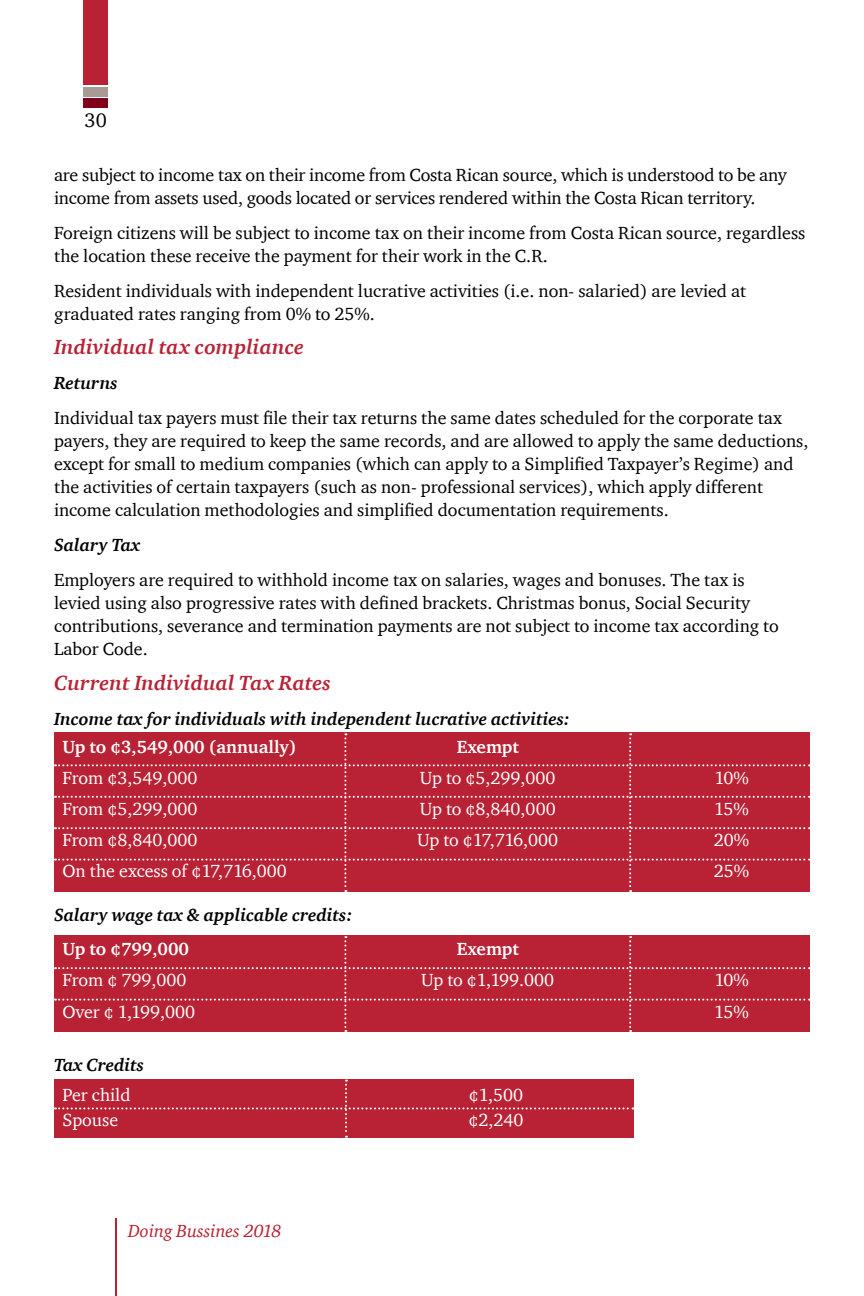
<style>
.page{position:relative;width:864px;height:1296px;background:#fff}
.page>*{position:absolute;margin:0;border:0;box-sizing:border-box;transform-origin:0 0}
.t1{font:italic 700 21px "ITC Charter Com";letter-spacing:.01em;color:#b82234}
.t2{font:20px "ITC Charter Com";color:#000}
.t3{font:18px/23px "ITC Charter Com";color:#000}
.t4{font:18px/31.2px "ITC Charter Com";color:#fff}
.t5{font:italic 700 18px "ITC Charter Com";color:#000}
.t6{font:700 18px "ITC Charter Com";color:#fff}
.t7{font:italic 18px "ITC Charter Com";color:#b82234}
</style>
<div class="page">
<hr style="left:116px;top:1219px;width:1px;height:77px;background:#b82234">
<div style="left:84px;top:0;width:24px;height:84px;background:#b82234"></div>
<div style="left:84px;top:99px;width:24px;height:9px;background:#80021a"></div>
<div style="left:84px;top:87px;width:24px;height:9px;background:#a89b91"></div>
<div style="left:55px;top:733px;width:755px;height:159px;background:#b82234"></div>
<div style="left:55px;top:936px;width:755px;height:96px;background:#b82234"></div>
<div style="left:55px;top:1080px;width:579px;height:58px;background:#b82234"></div>
<p class="t2" style="left:85px;top:108px;width:24px">30</p>
<p class="t3" style="left:54px;top:163px;width:734px">are subject to income tax on their income from Costa Rican source, which is understood to be any income from assets used, goods located or services rendered within the Costa Rican territory.</p>
<p class="t3" style="left:54px;top:221px;width:753px">Foreign citizens will be subject to income tax on their income from Costa Rican source, regardless the location these receive the payment for their work in the C.R.</p>
<p class="t3" style="left:54px;top:279px;width:694px">Resident individuals with independent lucrative activities (i.e. non- salaried) are levied at graduated rates ranging from 0% to 25%.</p>
<p class="t1" style="left:54px;top:335px;width:251px">Individual tax compliance</p>
<p class="t5" style="left:54px;top:372px;width:65px">Returns</p>
<p class="t3" style="left:54px;top:406px;width:756px">Individual tax payers must file their tax returns the same dates scheduled for the corporate tax payers, they are required to keep the same records, and are allowed to apply the same deductions, except for small to medium companies (which can apply to a Simplified Taxpayer’s Regime) and the activities of certain taxpayers (such as non- professional services), which apply different income calculation methodologies and simplified documentation requirements.</p>
<p class="t5" style="left:54px;top:534px;width:88px">Salary Tax</p>
<p class="t3" style="left:54px;top:568px;width:726px">Employers are required to withhold income tax on salaries, wages and bonuses. The tax is levied using also progressive rates with defined brackets. Christmas bonus, Social Security contributions, severance and termination payments are not subject to income tax according to Labor Code.</p>
<p class="t1" style="left:54px;top:670px;width:278px">Current Individual Tax Rates</p>
<p class="t5" style="left:54px;top:708px;width:518px">Income tax for individuals with independent lucrative activities:</p>
<p class="t6" style="left:62px;top:735px;width:236px">Up to ¢3,549,000 (annually)</p>
<p class="t4" style="left:62px;top:762px;width:226px">From ¢3,549,000<br>From ¢5,299,000<br>From ¢8,840,000<br>On the excess of ¢17,716,000</p>
<p class="t5" style="left:54px;top:904px;width:300px">Salary wage tax &amp; applicable credits:</p>
<p class="t6" style="left:62px;top:938px;width:128px">Up to ¢799,000</p>
<p class="t4" style="left:62px;top:964px;width:134px">From ¢ 799,000<br>Over ¢ 1,199,000</p>
<p class="t5" style="left:54px;top:1053px;width:92px">Tax Credits</p>
<p class="t6" style="left:457px;top:735px;width:64px">Exempt</p>
<p class="t4" style="left:417px;top:762px;width:143px">Up to ¢5,299,000<br>Up to ¢8,840,000<br>Up to ¢17,716,000</p>
<p class="t4" style="left:714px;top:762px;width:37px;text-align:justify">10% 15% 20% 25%</p>
<p class="t6" style="left:457px;top:938px;width:64px">Exempt</p>
<p class="t4" style="left:421px;top:964px;width:135px">Up to ¢1,199.000</p>
<p class="t4" style="left:714px;top:964px;width:36px">10%<br>15%</p>
<p class="t4" style="left:62px;top:1082px;width:70px;line-height:25px">Per child<br>Spouse</p>
<p class="t4" style="left:469px;top:1082px;width:56px;line-height:25px">¢1,500 ¢2,240</p>
<p class="t7" style="left:128px;top:1220px;width:155px">Doing Bussines 2018</p>
</div>
